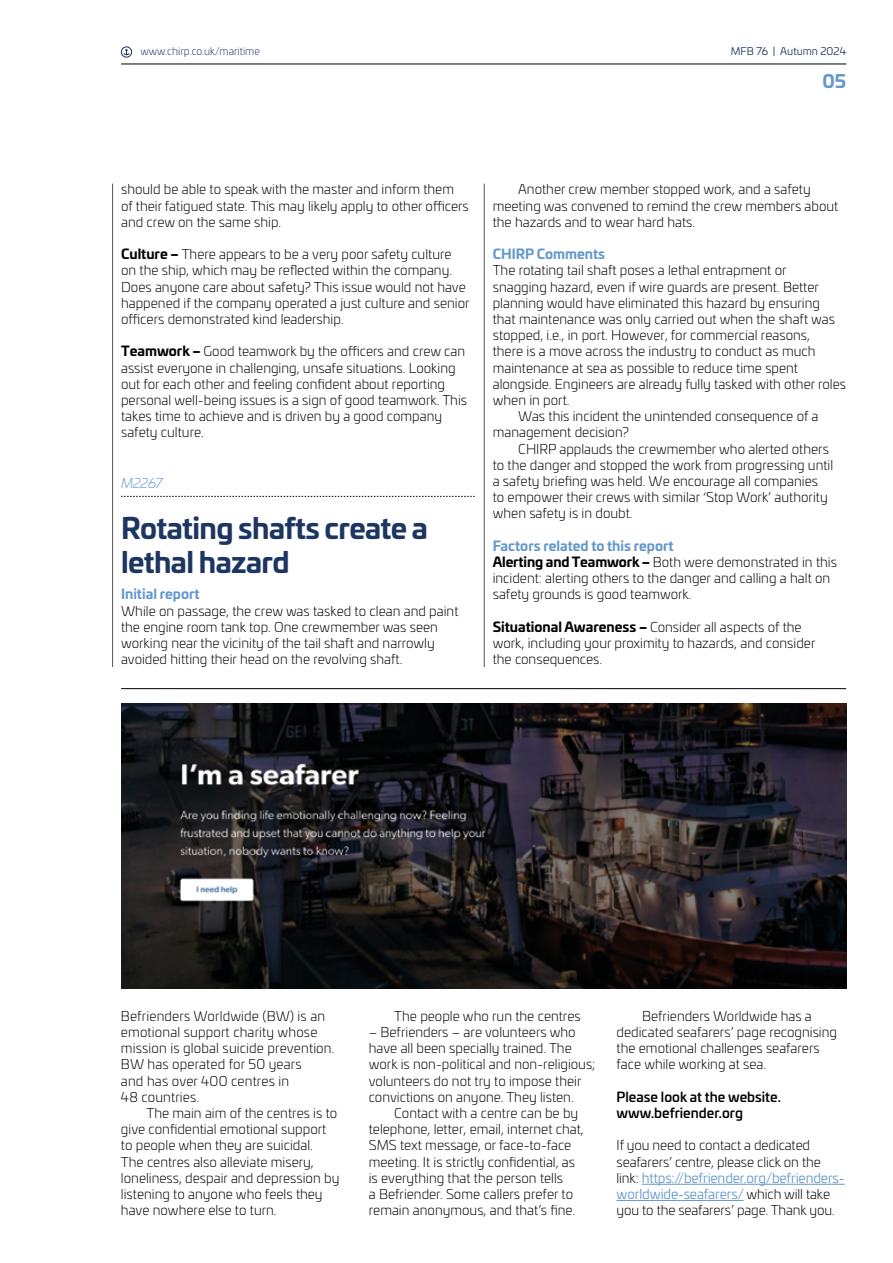
<style>
.page{position:relative;width:893px;height:1263px;background:#fff}
.page>*{position:absolute;margin:0;border:0;box-sizing:border-box;transform-origin:0 0}
.Heading_1{font:700 28.5px/34.2px "Univia Pro";letter-spacing:-.02em;color:#1d3661}
.t1{font:700 18px "Univia Pro";color:#6498cc}
.Body_Copy{font:300 13.5px/16.2px "Univia Pro";color:#000}
.Body_Copy_No_Indent{font:300 13.5px/16.2px "Univia Pro";color:#000}
.Heading_2{font:700 13.5px "Univia Pro";color:#6498cc}
.Body_Copy-2{font:500 13.5px/16.2px "Univia Pro";color:#000}
.Report_Number{font:italic 300 13.5px "Univia Pro";letter-spacing:-.01em;color:#6498cc}
.t2{font:300 10.5px "Univia Pro";color:#1d3661}
.t3{font:10.5px "Univia Pro";color:#1d3661}
.s1{font-weight:700}
.s2{font-weight:400;color:#6498cc}
</style>
<div class="page">
<hr style="left:121px;top:64px;width:725px;height:1px;background:#000">
<svg style="left:121px;top:46px;width:11px;height:12px"></svg>
<hr style="left:112px;top:184px;width:1px;height:483px;background:#555656">
<svg style="left:121px;top:496px;width:354px;height:1px"></svg>
<hr style="left:484px;top:184px;width:1px;height:483px;background:#555656">
<img style="left:121px;top:703px;width:725px;height:285px">
<hr style="left:121px;top:688px;width:725px;height:1px;background:#000">
<hr style="left:642px;top:1184px;width:203px;height:1px;background:#6498cc">
<hr style="left:617px;top:1200px;width:127px;height:1px;background:#6498cc">
<p class="t2" style="left:140px;top:44px;width:121px">www.chirp.co.uk/maritime</p>
<p class="t3" style="left:731px;top:44px;width:117px">MFB 76 | Autumn 2024</p>
<h2 class="t1" style="left:822px;top:67px;width:25px">05</h2>
<p class="Body_Copy_No_Indent" style="left:121px;top:181px;width:349px">should be able to speak with the master and inform them of their fatigued state. This may likely apply to other officers and crew on the same ship.</p>
<p class="Body_Copy_No_Indent" style="left:121px;top:246px;width:350px"><span class="s1">Culture –</span> There appears to be a very poor safety culture on the ship, which may be reflected within the company.<br>Does anyone care about safety? This issue would not have happened if the company operated a just culture and senior officers demonstrated kind leadership.</p>
<p class="Body_Copy_No_Indent" style="left:121px;top:343px;width:348px"><span class="s1">Teamwork –</span> Good teamwork by the officers and crew can assist everyone in challenging, unsafe situations. Looking out for each other and feeling confident about reporting personal well-being issues is a sign of good teamwork. This takes time to achieve and is driven by a good company safety culture.</p>
<p class="Report_Number" style="left:121px;top:473px;width:43px">M2267</p>
<p class="Heading_1" style="left:121px;top:509px;width:308px">Rotating shafts create a lethal hazard</p>
<p class="Heading_2" style="left:121px;top:584px;width:80px">Initial report</p>
<p class="Body_Copy_No_Indent" style="left:121px;top:602px;width:339px">While on passage, the crew was tasked to clean and paint the engine room tank top. One crewmember was seen working near the vicinity of the tail shaft and narrowly avoided hitting their head on the revolving shaft.</p>
<p class="Body_Copy" style="left:493px;top:181px;width:347px;text-indent:26px">Another crew member stopped work, and a safety meeting was convened to remind the crew members about the hazards and to wear hard hats.</p>
<p class="Heading_2" style="left:493px;top:243px;width:114px">CHIRP Comments</p>
<p class="Body_Copy_No_Indent" style="left:493px;top:262px;width:355px">The rotating tail shaft poses a lethal entrapment or<br>snagging hazard, even if wire guards are present. Better planning would have eliminated this hazard by ensuring that maintenance was only carried out when the shaft was stopped, i.e., in port. However, for commercial reasons,<br>there is a move across the industry to conduct as much maintenance at sea as possible to reduce time spent alongside. Engineers are already fully tasked with other roles when in port.</p>
<p class="Body_Copy" style="left:493px;top:408px;width:327px;text-indent:26px">Was this incident the unintended consequence of a management decision?</p>
<p class="Body_Copy" style="left:493px;top:440px;width:342px;text-indent:26px">CHIRP applauds the crewmember who alerted others to the danger and stopped the work from progressing until a safety briefing was held. We encourage all companies<br>to empower their crews with similar ‘Stop Work’ authority when safety is in doubt.</p>
<p class="Heading_2" style="left:493px;top:535px;width:182px">Factors related to this report</p>
<p class="Body_Copy_No_Indent" style="left:493px;top:553px;width:346px"><span class="s1">Alerting and Teamwork –</span> Both were demonstrated in this incident: alerting others to the danger and calling a halt on safety grounds is good teamwork.</p>
<p class="Body_Copy_No_Indent" style="left:493px;top:618px;width:324px"><span class="s1">Situational Awareness –</span> Consider all aspects of the work, including your proximity to hazards, and consider the consequences.</p>
<p class="Body_Copy" style="left:121px;top:1007px;width:215px">Befrienders Worldwide (BW) is an emotional support charity whose mission is global suicide prevention.<br>BW has operated for 50 years<br>and has over 400 centres in<br>48 countries.</p>
<p class="Body_Copy" style="left:121px;top:1104px;width:220px;text-indent:26px">The main aim of the centres is to give confidential emotional support to people when they are suicidal.<br>The centres also alleviate misery, loneliness, despair and depression by listening to anyone who feels they have nowhere else to turn.</p>
<p class="Body_Copy" style="left:394px;top:1007px;width:188px">The people who run the centres</p>
<p class="Body_Copy" style="left:369px;top:1023px;width:228px">– Befrienders – are volunteers who have all been specially trained. The work is non-political and non-religious; volunteers do not try to impose their convictions on anyone. They listen.</p>
<p class="Body_Copy" style="left:369px;top:1104px;width:217px;text-indent:26px">Contact with a centre can be by telephone, letter, email, internet chat, SMS text message, or face-to-face meeting. It is strictly confidential, as is everything that the person tells<br>a Befriender. Some callers prefer to remain anonymous, and that’s fine.</p>
<p class="Body_Copy" style="left:617px;top:1007px;width:222px;text-indent:26px">Befrienders Worldwide has a dedicated seafarers’ page recognising the emotional challenges seafarers face while working at sea.</p>
<p class="Body_Copy-2" style="left:617px;top:1088px;width:166px">Please look at the website. www.befriender.org</p>
<p class="Body_Copy" style="left:617px;top:1137px;width:230px">If you need to contact a dedicated seafarers’ centre, please click on the link: <span class="s2">https://befriender.org/befrienders&shy;worldwide-seafarers/</span> which will take you to the seafarers’ page. Thank you.</p>
</div>
